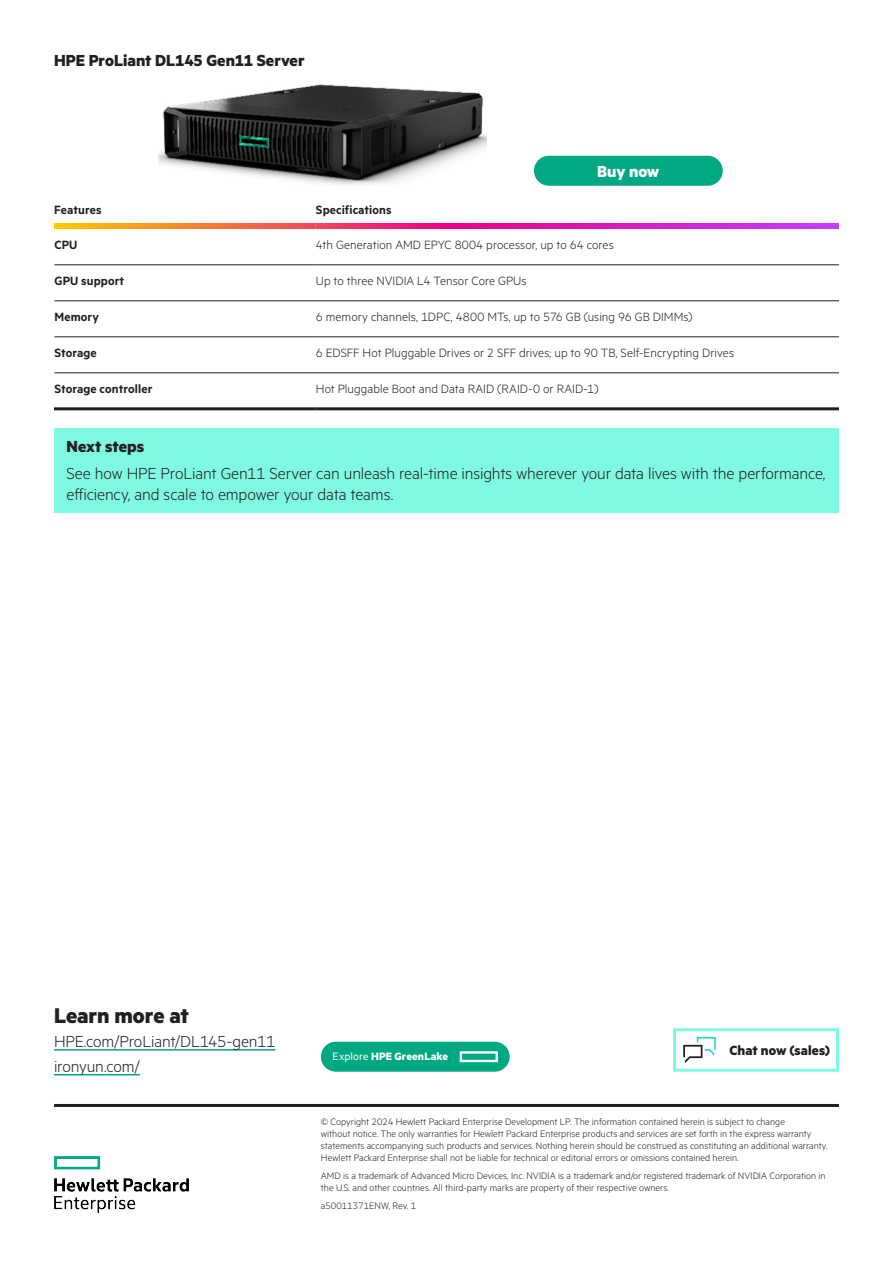
<style>
.page{position:relative;width:893px;height:1263px;background:#fff}
.page>*{position:absolute;margin:0;border:0;box-sizing:border-box;transform-origin:0 0}
.CTA_MetricHPE_Bold_16_17{font:700 24px "Metric HPE";letter-spacing:-.005em;color:#231f20}
.Body_text_MetricHPE_Light_10_11_5pt{font:300 18px/21.8px "Metric HPE";letter-spacing:-.01em;color:#231f20}
.CTA_URL_MetricHPE_light_12_13{font:300 18px "Metric HPE";letter-spacing:-.015em;color:#231f20}
.Body_text_MetricHPE_Light_10_11_5pt-2{font:700 18px "Metric HPE";color:#231f20}
.Body_header_MetricHPE_Bold_10_11_5pt{font:700 18px "Metric HPE";color:#231f20}
.Body_subheadline_MetricHPE_Bold_14_15_pt{font:700 18px "Metric HPE";color:#fff}
.Sign_up_for_updates_MetricHPE_Bold_10_11{font:700 15px "Metric HPE";letter-spacing:.005em;color:#231f20}
.Table_text_9pt{font:300 13.5px "Metric HPE";letter-spacing:.005em;color:#231f20}
.Table_text_9pt-2{font:600 13.5px "Metric HPE";letter-spacing:.01em;color:#231f20}
.Table_caption{font:600 13.5px "Metric HPE";letter-spacing:.005em;color:#231f20}
.Body_subheadline_MetricHPE_Bold_14_15_pt-2{font:700 12px "Metric HPE";letter-spacing:.015em;color:#fff}
.Copyright_and_legal_line{font:300 10.5px/12px "Metric HPE";color:#231f20}
.Copyright_without_legal_line{font:300 10.5px/12px "Metric HPE";color:#231f20}
.s1{font-weight:400}
</style>
<div class="page">
<div style="left:54px;top:428px;width:785px;height:84px;background:#7ff9e2"></div>
<hr style="left:54px;top:407px;width:262px;height:3px;background:#231f20">
<hr style="left:316px;top:407px;width:523px;height:3px;background:#231f20">
<hr style="left:54px;top:265px;width:262px;height:1px;background:#231f20">
<hr style="left:316px;top:265px;width:523px;height:1px;background:#231f20">
<hr style="left:54px;top:301px;width:262px;height:1px;background:#231f20">
<hr style="left:316px;top:301px;width:523px;height:1px;background:#231f20">
<hr style="left:54px;top:337px;width:262px;height:1px;background:#231f20">
<hr style="left:316px;top:337px;width:523px;height:1px;background:#231f20">
<hr style="left:54px;top:373px;width:262px;height:1px;background:#231f20">
<hr style="left:316px;top:373px;width:523px;height:1px;background:#231f20">
<svg style="left:54px;top:223px;width:262px;height:6px"></svg>
<svg style="left:316px;top:223px;width:523px;height:6px"></svg>
<img style="left:159px;top:84px;width:327px;height:101px">
<div style="left:321px;top:1042px;width:189px;height:30px;background:#01a982;border-radius:15px"></div>
<svg style="left:460px;top:1051px;width:38px;height:11px"></svg>
<div style="left:534px;top:156px;width:189px;height:30px;background:#01a982;border-radius:15px"></div>
<div style="left:673px;top:1028px;width:166px;height:44px;border:3px solid #7ff9e2"></div>
<svg style="left:683px;top:1037px;width:33px;height:26px"></svg>
<img style="left:54px;top:1156px;width:134px;height:57px">
<hr style="left:54px;top:1104px;width:785px;height:3px;background:#231f20">
<hr style="left:54px;top:1049px;width:221px;height:1px;background:#01a982">
<hr style="left:54px;top:1074px;width:86px;height:1px;background:#01a982">
<p class="Body_text_MetricHPE_Light_10_11_5pt-2" style="left:54px;top:49px;width:252px">HPE ProLiant DL145 Gen11 Server</p>
<p class="Body_subheadline_MetricHPE_Bold_14_15_pt" style="left:597px;top:160px;width:64px">Buy now</p>
<p class="Table_caption" style="left:54px;top:202px;width:49px">Features</p>
<p class="Table_caption" style="left:316px;top:202px;width:77px">Specifications</p>
<p class="Table_text_9pt-2" style="left:54px;top:237px;width:25px">CPU</p>
<p class="Table_text_9pt" style="left:316px;top:237px;width:300px">4th Generation AMD EPYC 8004 processor, up to 64 cores</p>
<p class="Table_text_9pt-2" style="left:54px;top:273px;width:71px">GPU support</p>
<p class="Table_text_9pt" style="left:316px;top:273px;width:212px">Up to three NVIDIA L4 Tensor Core GPUs</p>
<p class="Table_text_9pt-2" style="left:54px;top:309px;width:46px">Memory</p>
<p class="Table_text_9pt" style="left:316px;top:309px;width:378px">6 memory channels, 1DPC, 4800 MTs, up to 576 GB (using 96 GB DIMMs)</p>
<p class="Table_text_9pt-2" style="left:54px;top:345px;width:44px">Storage</p>
<p class="Table_text_9pt" style="left:316px;top:345px;width:420px">6 EDSFF Hot Pluggable Drives or 2 SFF drives; up to 90 TB, Self-Encrypting Drives</p>
<p class="Table_text_9pt-2" style="left:54px;top:381px;width:100px">Storage controller</p>
<p class="Table_text_9pt" style="left:316px;top:381px;width:284px">Hot Pluggable Boot and Data RAID (RAID-0 or RAID-1)</p>
<p class="Body_header_MetricHPE_Bold_10_11_5pt" style="left:67px;top:436px;width:79px">Next steps</p>
<p class="Body_text_MetricHPE_Light_10_11_5pt" style="left:67px;top:461px;width:760px">See how HPE ProLiant Gen11 Server can unleash real-time insights wherever your data lives with the performance, efficiency, and scale to empower your data teams.</p>
<p class="CTA_MetricHPE_Bold_16_17" style="left:54px;top:1001px;width:137px">Learn more at</p>
<p class="CTA_URL_MetricHPE_light_12_13" style="left:54px;top:1031px;width:223px">HPE.com/ProLiant/DL145-gen11</p>
<p class="CTA_URL_MetricHPE_light_12_13" style="left:54px;top:1056px;width:87px">ironyun.com/</p>
<p class="Body_subheadline_MetricHPE_Bold_14_15_pt-2" style="left:333px;top:1049px;width:117px"><span class="s1">Explore</span> HPE GreenLake</p>
<p class="Sign_up_for_updates_MetricHPE_Bold_10_11" style="left:729px;top:1041px;width:102px">Chat now (sales)</p>
<p class="Copyright_and_legal_line" style="left:321px;top:1115px;width:508px">© Copyright 2024 Hewlett Packard Enterprise Development LP. The information contained herein is subject to change<br>without notice. The only warranties for Hewlett Packard Enterprise products and services are set forth in the express warranty statements accompanying such products and services. Nothing herein should be construed as constituting an additional warranty.<br>Hewlett Packard Enterprise shall not be liable for technical or editorial errors or omissions contained herein.</p>
<p class="Copyright_without_legal_line" style="left:321px;top:1169px;width:506px">AMD is a trademark of Advanced Micro Devices, Inc. NVIDIA is a trademark and/or registered trademark of NVIDIA Corporation in the U.S. and other countries. All third-party marks are property of their respective owners.</p>
<p class="Copyright_without_legal_line" style="left:321px;top:1199px;width:97px">a50011371ENW, Rev. 1</p>
</div>
